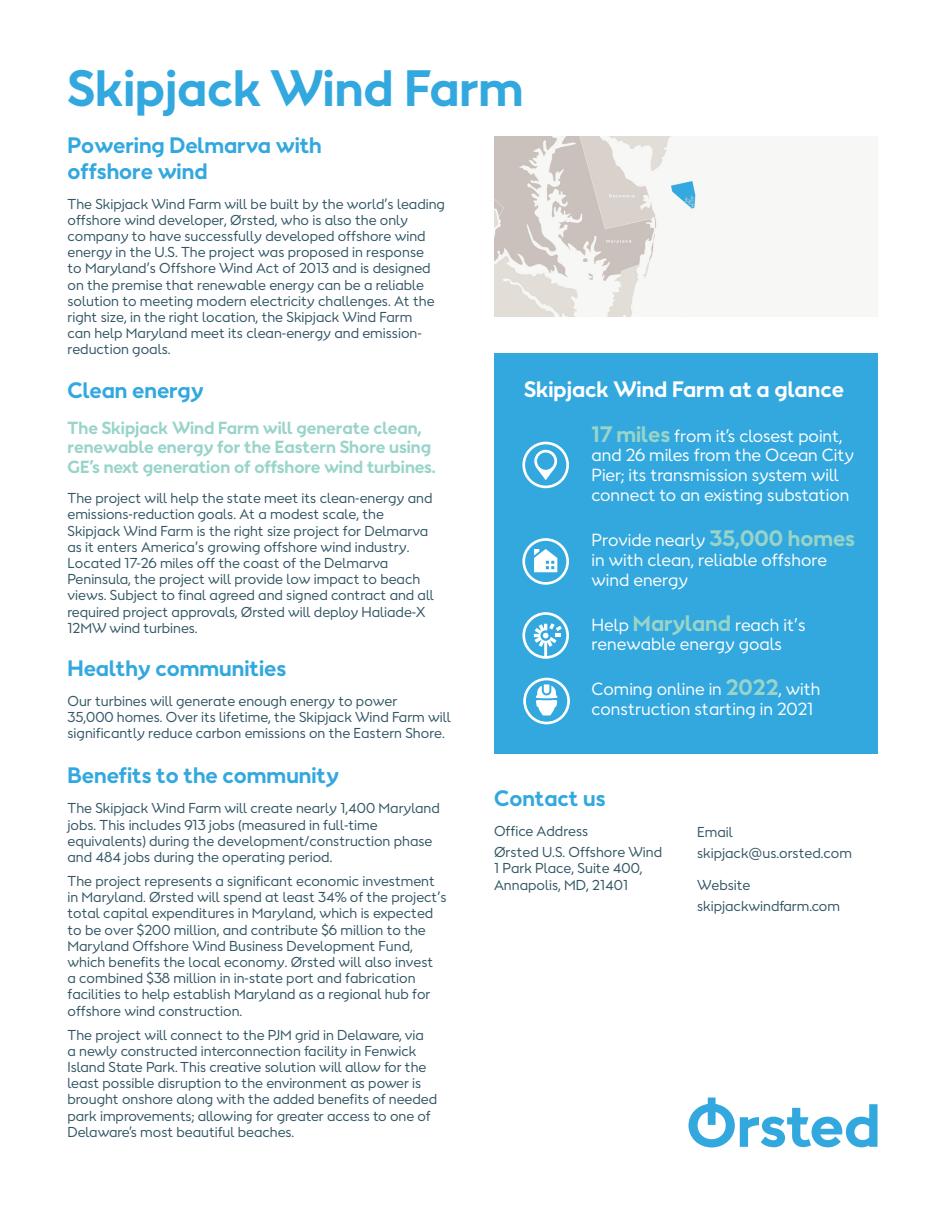
<style>
.page{position:relative;width:945px;height:1215px;background:#fff}
.page>*{position:absolute;margin:0;border:0;box-sizing:border-box;transform-origin:0 0}
.t1{font:700 48px "Orsted Sans";color:#32a8df}
.t2{font:700 21px "Orsted Sans";color:#32a8df}
.t3{font:700 21px "Orsted Sans";color:#fff}
.t4{font:16.5px/19.8px "Orsted Sans";color:#fff}
.t5{font:700 16.5px/19.8px "Orsted Sans";color:#98d4c9}
.t6{font:13.5px/16.2px "Orsted Sans";color:#315564}
.s1{font-weight:700;font-size:21px;color:#98d4c9}
</style>
<div class="page">
<div style="left:494px;top:353px;width:384px;height:400px;background:#32a8df"></div>
<img style="left:494px;top:137px;width:202px;height:180px">
<svg style="left:522px;top:442px;width:47px;height:46px"></svg>
<svg style="left:522px;top:538px;width:47px;height:47px"></svg>
<svg style="left:522px;top:612px;width:47px;height:47px"></svg>
<svg style="left:523px;top:678px;width:47px;height:46px"></svg>
<svg style="left:689px;top:1098px;width:189px;height:49px"></svg>
<p class="t1" style="left:68px;top:56px;width:458px">Skipjack Wind Farm</p>
<p class="t2" style="left:68px;top:132px;width:256px">Powering Delmarva with</p>
<p class="t2" style="left:68px;top:157px;width:142px">offshore wind</p>
<p class="t6" style="left:68px;top:195px;width:379px">The Skipjack Wind Farm will be built by the world’s leading offshore wind developer, Ørsted, who is also the only company to have successfully developed offshore wind energy in the U.S. The project was proposed in response<br>to Maryland’s Offshore Wind Act of 2013 and is designed on the premise that renewable energy can be a reliable solution to meeting modern electricity challenges. At the right size, in the right location, the Skipjack Wind Farm<br>can help Maryland meet its clean-energy and emission&shy;reduction goals.</p>
<p class="t2" style="left:68px;top:376px;width:138px">Clean energy</p>
<p class="t5" style="left:68px;top:418px;width:370px">The Skipjack Wind Farm will generate clean, renewable energy for the Eastern Shore using<br>GE’s next generation of offshore wind turbines.</p>
<p class="t6" style="left:68px;top:490px;width:366px">The project will help the state meet its clean-energy and emissions-reduction goals. At a modest scale, the</p>
<p class="t6" style="left:68px;top:522px;width:362px">Skipjack Wind Farm is the right size project for Delmarva</p>
<p class="t6" style="left:68px;top:539px;width:368px">as it enters America’s growing offshore wind industry.<br>Located 17-26 miles off the coast of the Delmarva Peninsula, the project will provide low impact to beach views. Subject to final agreed and signed contract and all required project approvals, Ørsted will deploy Haliade-X 12MW wind turbines.</p>
<p class="t2" style="left:68px;top:654px;width:220px">Healthy communities</p>
<p class="t6" style="left:68px;top:693px;width:331px">Our turbines will generate enough energy to power</p>
<p class="t6" style="left:68px;top:709px;width:385px">35,000 homes. Over its lifetime, the Skipjack Wind Farm will significantly reduce carbon emissions on the Eastern Shore.</p>
<p class="t2" style="left:68px;top:762px;width:273px">Benefits to the community</p>
<p class="t6" style="left:68px;top:800px;width:374px">The Skipjack Wind Farm will create nearly 1,400 Maryland jobs. This includes 913 jobs (measured in full-time equivalents) during the development/construction phase and 484 jobs during the operating period.</p>
<p class="t6" style="left:68px;top:873px;width:381px">The project represents a significant economic investment in Maryland. Ørsted will spend at least 34% of the project’s total capital expenditures in Maryland, which is expected to be over $200 million, and contribute $6 million to the Maryland Offshore Wind Business Development Fund, which benefits the local economy. Ørsted will also invest<br>a combined $38 million in in-state port and fabrication facilities to help establish Maryland as a regional hub for offshore wind construction.</p>
<p class="t6" style="left:68px;top:1026px;width:371px">The project will connect to the PJM grid in Delaware, via<br>a newly constructed interconnection facility in Fenwick Island State Park. This creative solution will allow for the least possible disruption to the environment as power is brought onshore along with the added benefits of needed park improvements; allowing for greater access to one of Delaware’s most beautiful beaches.</p>
<p class="t3" style="left:524px;top:375px;width:321px">Skipjack Wind Farm at a glance</p>
<p class="t4" style="left:592px;top:426px;width:264px"><span class="s1">17 miles</span> from it’s closest point, and 26 miles from the Ocean City Pier; its transmission system will connect to an existing substation</p>
<p class="t4" style="left:592px;top:530px;width:265px">Provide nearly <span class="s1">35,000 homes </span>in with clean, reliable offshore wind energy</p>
<p class="t4" style="left:592px;top:615px;width:216px">Help <span class="s1">Maryland</span> reach it’s renewable energy goals</p>
<p class="t4" style="left:592px;top:679px;width:230px">Coming online in <span class="s1">2022</span>, with construction starting in 2021</p>
<p class="t2" style="left:494px;top:784px;width:113px">Contact us</p>
<p class="t6" style="left:494px;top:823px;width:96px">Office Address</p>
<p class="t6" style="left:494px;top:844px;width:170px">Ørsted U.S. Offshore Wind</p>
<p class="t6" style="left:494px;top:860px;width:150px">1 Park Place, Suite 400,</p>
<p class="t6" style="left:494px;top:876px;width:136px">Annapolis, MD, 21401</p>
<p class="t6" style="left:697px;top:824px;width:37px">Email</p>
<p class="t6" style="left:697px;top:845px;width:156px">skipjack@us.orsted.com</p>
<p class="t6" style="left:697px;top:877px;width:55px">Website</p>
<p class="t6" style="left:697px;top:898px;width:144px">skipjackwindfarm.com</p>
</div>
